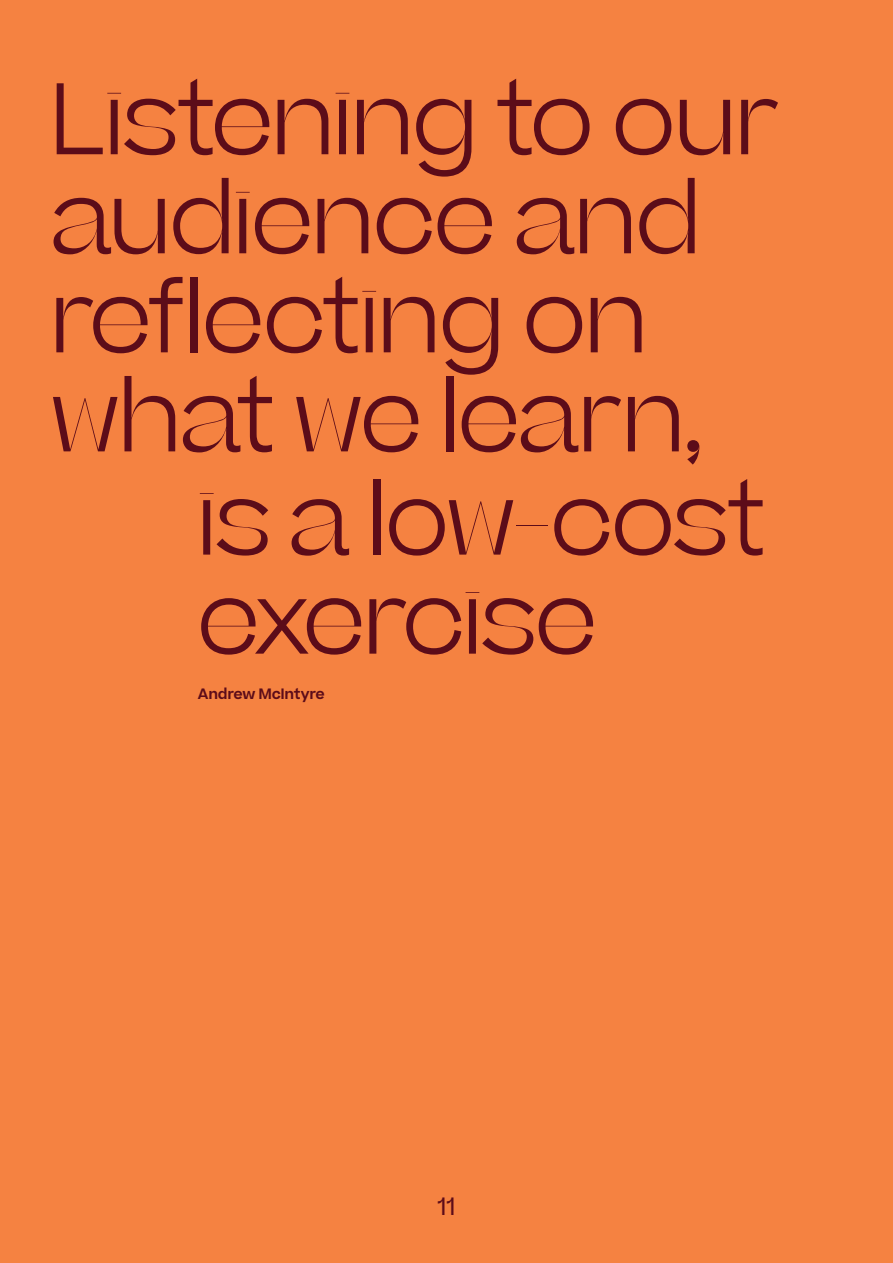
<style>
.page{position:relative;width:893px;height:1263px;background:#f58241}
.page>*{position:absolute;margin:0;border:0;box-sizing:border-box;transform-origin:0 0}
.t1{font:300 97.2px "Beatrice Display";color:#5c0c19}
.t2{font:24px "Beatrice";color:#5c0c19}
.t3{font:600 14.4px "Beatrice";letter-spacing:-.02em;color:#5c0c19}
</style>
<div class="page">
<p class="t1" style="left:51px;top:62px;width:730px">Listening to our</p>
<p class="t1" style="left:51px;top:161px;width:650px">audience and</p>
<p class="t1" style="left:51px;top:260px;width:597px">reflecting on</p>
<p class="t1" style="left:51px;top:359px;width:653px">what we learn,</p>
<p class="t1" style="left:198px;top:462px;width:569px">is a low-cost</p>
<p class="t1" style="left:198px;top:561px;width:399px">exercise</p>
<p class="t3" style="left:198px;top:684px;width:128px">Andrew McIntyre</p>
<p class="t2" style="left:438px;top:1191px;width:19px">11</p>
</div>
